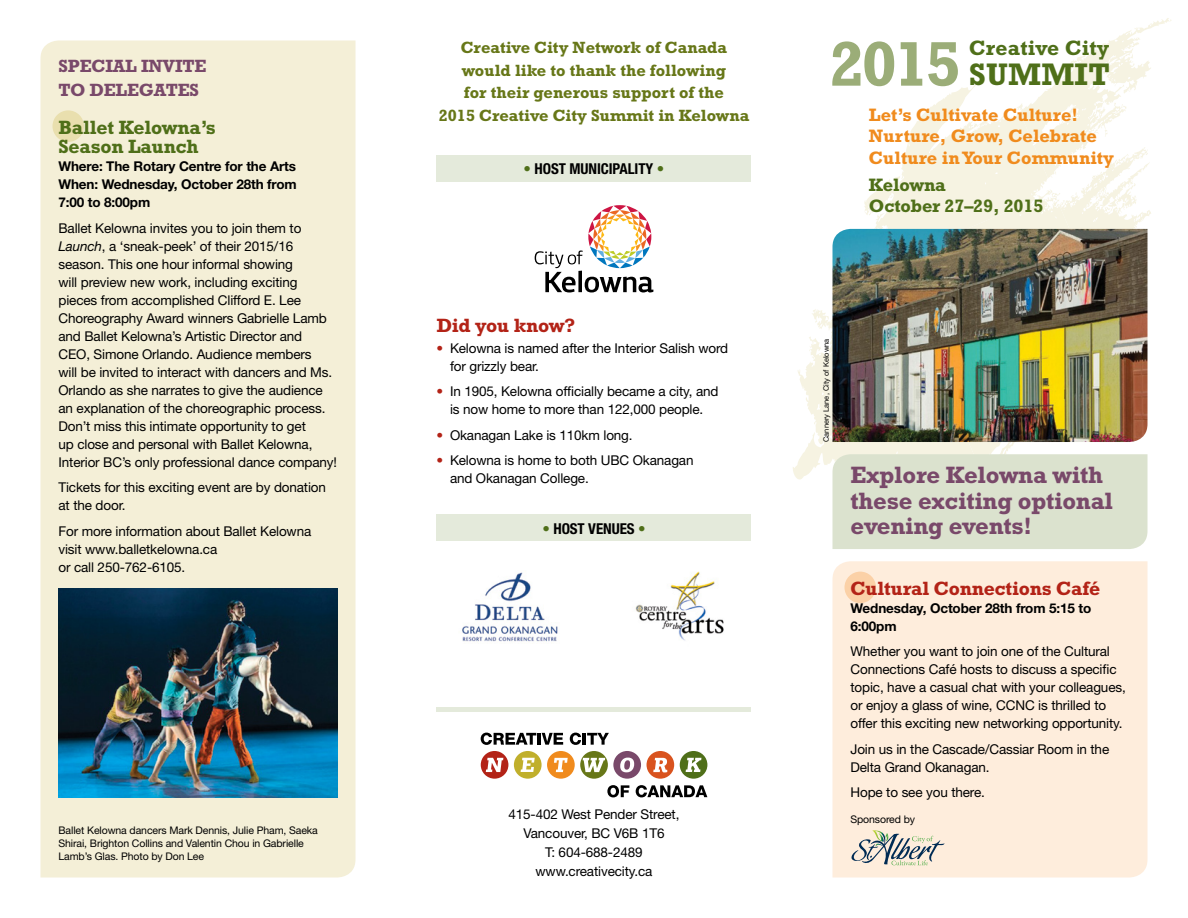
<style>
.page{position:relative;width:1188px;height:918px;background:#fff}
.page>*{position:absolute;margin:0;border:0;box-sizing:border-box;transform-origin:0 0}
.t1{font:700 64.05px "Rockwell";color:#9bad78}
.t2{font:700 31.65px "Rockwell";letter-spacing:.01em;color:#4f6f19}
.t3{font:700 24px/25.5px "Rockwell";letter-spacing:-.01em;color:#79496a}
.t4{font:700 21.15px "Rockwell";letter-spacing:.01em;color:#4f6f19}
.t5{font:700 19.5px "Rockwell";letter-spacing:-.01em;color:#b32317}
.t6{font:700 19.5px/19.5px "Rockwell";letter-spacing:-.01em;color:#4f6f19}
.t7{font:700 18.15px/21.6px "Rockwell";color:#f08b1d}
.t8{font:700 18.15px/21.6px "Rockwell";letter-spacing:-.01em;color:#4f6f19}
.t9{font:700 18px/24px "Rockwell";letter-spacing:-.01em;color:#79496a}
.t10{font:700 16.5px/22.5px "Rockwell";color:#677718;text-align:center}
.t11{font:700 condensed 15px "Helvetica Neue LT";letter-spacing:-.005em;color:#000}
.t12{font:13.5px/18px "Helvetica Neue LT";letter-spacing:-.01em;color:#000}
.t13{font:700 13.5px/18px "Helvetica Neue LT";letter-spacing:-.01em;color:#000;text-align:justify}
.t14{font:10.5px/12.8px "Helvetica Neue LT";letter-spacing:-.01em;color:#000}
.t15{font:7.5px "Helvetica Neue LT";color:#000}
.s1{font-family:"Helvetica Neue LT Std";font-style:italic}
.s2{color:#4f6f19}
.s3{color:#b32317}
</style>
<div class="page">
<svg style="left:793px;top:18px;width:379px;height:460px"></svg>
<svg style="left:797px;top:84px;width:354px;height:396px"></svg>
<div style="left:40px;top:40px;width:316px;height:838px;background:#f4efd7"></div>
<div style="left:832px;top:561px;width:316px;height:317px;background:#feeddc"></div>
<div style="left:832px;top:454px;width:316px;height:95px;background:#dbe2ce"></div>
<div style="left:52px;top:110px;width:32px;height:32px;background:#e9dfae;border-radius:50%"></div>
<div style="left:844px;top:572px;width:32px;height:31px;background:#fbd1a7;border-radius:50%"></div>
<div style="left:436px;top:155px;width:316px;height:27px;background:#e4eadb"></div>
<div style="left:436px;top:514px;width:316px;height:28px;background:#e4eadb"></div>
<div style="left:436px;top:707px;width:316px;height:5px;background:#e4eadb"></div>
<div style="left:680px;top:751px;width:27px;height:28px;background:#4f6f19;border-radius:50%"></div>
<div style="left:647px;top:751px;width:27px;height:28px;background:#d9531e;border-radius:50%"></div>
<div style="left:613px;top:751px;width:28px;height:28px;background:#79496a;border-radius:50%"></div>
<svg style="left:580px;top:751px;width:28px;height:28px"></svg>
<div style="left:547px;top:751px;width:28px;height:28px;background:#f08b1d;border-radius:50%"></div>
<div style="left:481px;top:751px;width:27px;height:28px;background:#b32317;border-radius:50%"></div>
<div style="left:514px;top:751px;width:28px;height:28px;background:#c0af2c;border-radius:50%"></div>
<svg style="left:486px;top:758px;width:17px;height:14px"></svg>
<svg style="left:521px;top:758px;width:14px;height:14px"></svg>
<svg style="left:554px;top:758px;width:14px;height:14px"></svg>
<svg style="left:583px;top:758px;width:22px;height:14px"></svg>
<svg style="left:620px;top:758px;width:14px;height:14px"></svg>
<svg style="left:653px;top:758px;width:14px;height:14px"></svg>
<svg style="left:686px;top:758px;width:15px;height:14px"></svg>
<svg style="left:481px;top:733px;width:82px;height:12px"></svg>
<svg style="left:570px;top:733px;width:39px;height:12px"></svg>
<svg style="left:607px;top:785px;width:22px;height:12px"></svg>
<svg style="left:636px;top:785px;width:71px;height:12px"></svg>
<img style="left:58px;top:589px;width:280px;height:208px">
<svg style="left:851px;top:830px;width:94px;height:35px;background:#cac7be"></svg>
<svg style="left:535px;top:205px;width:118px;height:87px"></svg>
<img style="left:462px;top:572px;width:96px;height:71px">
<img style="left:635px;top:571px;width:89px;height:70px">
<img style="left:832px;top:229px;width:316px;height:213px">
<h3 class="t9" style="left:58px;top:54px;width:150px">SPECIAL INVITE<br>TO DELEGATES</h3>
<h3 class="t6" style="left:58px;top:117px;width:159px">Ballet Kelowna’s<br>Season Launch</h3>
<p class="t13" style="left:58px;top:157px;width:240px">Where: The Rotary Centre for the Arts When: Wednesday, October 28th from 7:00 to 8:00pm</p>
<p class="t12" style="left:58px;top:219px;width:280px">Ballet Kelowna invites you to join them to <span class="s1">Launch</span>, a ‘sneak-peek’ of their 2015/16 season. This one hour informal showing<br>will preview new work, including exciting pieces from accomplished Clifford E. Lee Choreography Award winners Gabrielle Lamb and Ballet Kelowna’s Artistic Director and CEO, Simone Orlando. Audience members<br>will be invited to interact with dancers and Ms.<br>Orlando as she narrates to give the audience an explanation of the choreographic process.<br>Don’t miss this intimate opportunity to get<br>up close and personal with Ballet Kelowna, Interior BC’s only professional dance company!</p>
<p class="t12" style="left:58px;top:478px;width:269px">Tickets for this exciting event are by donation at the door.</p>
<p class="t12" style="left:58px;top:522px;width:254px">For more information about Ballet Kelowna visit www.balletkelowna.ca<br>or call 250-762-6105.</p>
<p class="t14" style="left:58px;top:824px;width:261px">Ballet Kelowna dancers Mark Dennis, Julie Pham, Saeka<br>Shirai, Brighton Collins and Valentin Chou in Gabrielle<br>Lamb’s Glas. Photo by Don Lee</p>
<p class="t10" style="left:439px;top:36px;width:312px">Creative City Network of Canada would like to thank the following<br>for their generous support of the<br>2015 Creative City Summit in Kelowna</p>
<p class="t11" style="left:524px;top:160px;width:142px"><span class="s2">•</span> HOST MUNICIPALITY <span class="s2">•</span></p>
<h3 class="t5" style="left:436px;top:314px;width:141px">Did you know?</h3>
<p class="t12" style="left:450px;top:339px;width:280px;text-indent:-14px"><span class="s3">•</span> Kelowna is named after the Interior Salish word for grizzly bear.</p>
<p class="t12" style="left:436px;top:382px;width:284px;text-align:center"><span class="s3">•</span> In 1905, Kelowna officially became a city, and is now home to more than 122,000 people.</p>
<p class="t12" style="left:436px;top:426px;width:198px"><span class="s3">•</span> Okanagan Lake is 110km long.</p>
<p class="t12" style="left:450px;top:451px;width:245px;text-indent:-14px"><span class="s3">•</span> Kelowna is home to both UBC Okanagan and Okanagan College.</p>
<p class="t11" style="left:542px;top:519px;width:105px"><span class="s2">•</span> HOST VENUES <span class="s2">•</span></p>
<p class="t12" style="left:508px;top:805px;width:173px;line-height:18.8px;text-align:center">415-402 West Pender Street,<br>Vancouver, BC V6B 1T6<br>T: 604-688-2489 www.creativecity.ca</p>
<h1 class="t1" style="left:830px;top:26px;width:133px">2015</h1>
<h3 class="t4" style="left:969px;top:35px;width:142px">Creative City</h3>
<h2 class="t2" style="left:969px;top:56px;width:142px">SUMMIT</h2>
<h3 class="t7" style="left:869px;top:104px;width:247px">Let’s Cultivate Culture!<br>Nurture, Grow, Celebrate<br>Culture in Your Community</h3>
<h3 class="t8" style="left:869px;top:174px;width:176px">Kelowna<br>October 27–29, 2015</h3>
<p class="t15" style="left:822px;top:442px;width:105px;rotate:-90deg">Cannery Lane, City of Kelowna</p>
<h3 class="t3" style="left:850px;top:462px;width:264px">Explore Kelowna with these exciting optional evening events!</h3>
<h3 class="t5" style="left:850px;top:577px;width:251px">Cultural Connections Café</h3>
<p class="t13" style="left:850px;top:599px;width:242px">Wednesday, October 28th from 5:15 to<br>6:00pm</p>
<p class="t12" style="left:850px;top:642px;width:277px">Whether you want to join one of the Cultural Connections Café hosts to discuss a specific topic, have a casual chat with your colleagues, or enjoy a glass of wine, CCNC is thrilled to offer this exciting new networking opportunity.</p>
<p class="t12" style="left:850px;top:740px;width:260px">Join us in the Cascade/Cassiar Room in the<br>Delta Grand Okanagan.</p>
<p class="t12" style="left:850px;top:783px;width:136px">Hope to see you there.</p>
<p class="t14" style="left:850px;top:812px;width:66px">Sponsored by</p>
</div>
